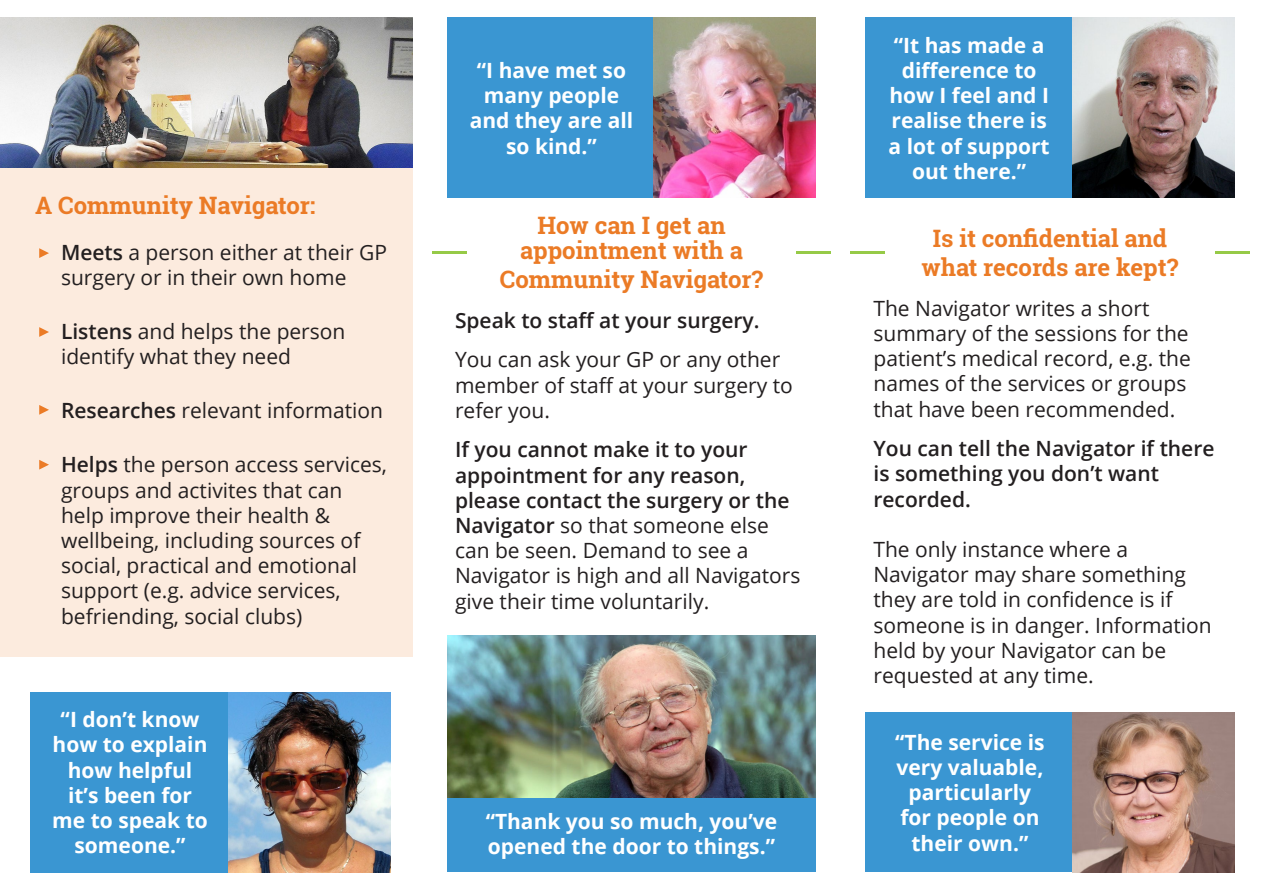
<style>
.page{position:relative;width:1263px;height:893px;background:#fff}
.page>*{position:absolute;margin:0;border:0;box-sizing:border-box;transform-origin:0 0}
.t1{font:700 24px/28.8px "Roboto Slab";color:#eb7b26;text-align:center}
.t2{font:21px/25.2px "Open Sans";color:#231f20}
.t3{font:700 21px/25.2px "Open Sans";color:#fff;text-align:center}
.t4{font:600 21px/25.2px "Open Sans";color:#231f20}
.s1{font-weight:600}
</style>
<div class="page">
<hr style="left:432px;top:252px;width:34px;height:2px;background:#96ca47">
<hr style="left:797px;top:252px;width:34px;height:2px;background:#96ca47">
<div style="left:0;top:167px;width:412px;height:490px;background:#fcebde"></div>
<svg style="left:39px;top:248px;width:10px;height:10px"></svg>
<svg style="left:39px;top:327px;width:10px;height:10px"></svg>
<svg style="left:39px;top:405px;width:10px;height:10px"></svg>
<svg style="left:39px;top:460px;width:10px;height:10px"></svg>
<img style="left:0;top:18px;width:412px;height:149px">
<div style="left:447px;top:18px;width:209px;height:180px;background:#3a96d2"></div>
<img style="left:653px;top:18px;width:163px;height:180px">
<hr style="left:850px;top:252px;width:34px;height:2px;background:#96ca47">
<hr style="left:1215px;top:252px;width:34px;height:2px;background:#96ca47">
<div style="left:865px;top:18px;width:208px;height:180px;background:#3a96d2"></div>
<img style="left:1073px;top:18px;width:162px;height:180px">
<div style="left:30px;top:692px;width:200px;height:180px;background:#3a96d2"></div>
<img style="left:228px;top:692px;width:162px;height:180px">
<img style="left:448px;top:636px;width:367px;height:163px">
<div style="left:447px;top:799px;width:369px;height:73px;background:#3a96d2"></div>
<div style="left:866px;top:712px;width:208px;height:160px;background:#3a96d2"></div>
<img style="left:1073px;top:712px;width:162px;height:160px">
<p class="t1" style="left:35px;top:190px;width:282px">A Community Navigator:</p>
<p class="t2" style="left:61px;top:239px;width:327px"><span class="s1">Meets</span> a person either at their GP surgery or in their own home</p>
<p class="t2" style="left:61px;top:318px;width:286px"><span class="s1">Listens</span> and helps the person identify what they need</p>
<p class="t2" style="left:61px;top:398px;width:324px"><span class="s1">Researches</span> relevant information</p>
<p class="t2" style="left:61px;top:452px;width:327px"><span class="s1">Helps</span> the person access services, groups and activites that can help improve their health &amp; wellbeing, including sources of social, practical and emotional support (e.g. advice services, befriending, social clubs)</p>
<p class="t3" style="left:52px;top:706px;width:157px">“I don’t know how to explain how helpful it’s been for me to speak to someone.”</p>
<p class="t3" style="left:470px;top:57px;width:165px">“I have met so many people and they are all so kind.”</p>
<p class="t1" style="left:537px;top:210px;width:190px">How can I get an</p>
<p class="t1" style="left:500px;top:236px;width:265px">appointment with a<br>Community Navigator?</p>
<p class="t4" style="left:455px;top:307px;width:306px">Speak to staff at your surgery.</p>
<p class="t2" style="left:455px;top:347px;width:339px">You can ask your GP or any other member of staff at your surgery to refer you.</p>
<p class="t2" style="left:455px;top:437px;width:347px"><span class="s1">If you cannot make it to your appointment for any reason, please contact the surgery or the<br>Navigator</span> so that someone else can be seen. Demand to see a<br>Navigator is high and all Navigators give their time voluntarily.</p>
<p class="t3" style="left:486px;top:808px;width:293px;text-align:left">“Thank you so much, you’ve opened the door to things.”</p>
<p class="t3" style="left:888px;top:32px;width:163px">“It has made a difference to how I feel and I realise there is a lot of support out there.”</p>
<p class="t1" style="left:933px;top:224px;width:236px">Is it confidential and</p>
<p class="t1" style="left:922px;top:253px;width:258px">what records are kept?</p>
<p class="t2" style="left:873px;top:295px;width:319px">The Navigator writes a short summary of the sessions for the patient’s medical record, e.g. the names of the services or groups that have been recommended.</p>
<p class="t4" style="left:873px;top:435px;width:343px">You can tell the Navigator if there is something you don’t want recorded.</p>
<p class="t2" style="left:873px;top:536px;width:340px">The only instance where a<br>Navigator may share something they are told in confidence is if someone is in danger. Information held by your Navigator can be requested at any time.</p>
<p class="t3" style="left:895px;top:729px;width:151px">“The service is very valuable, particularly for people on their own.”</p>
</div>
